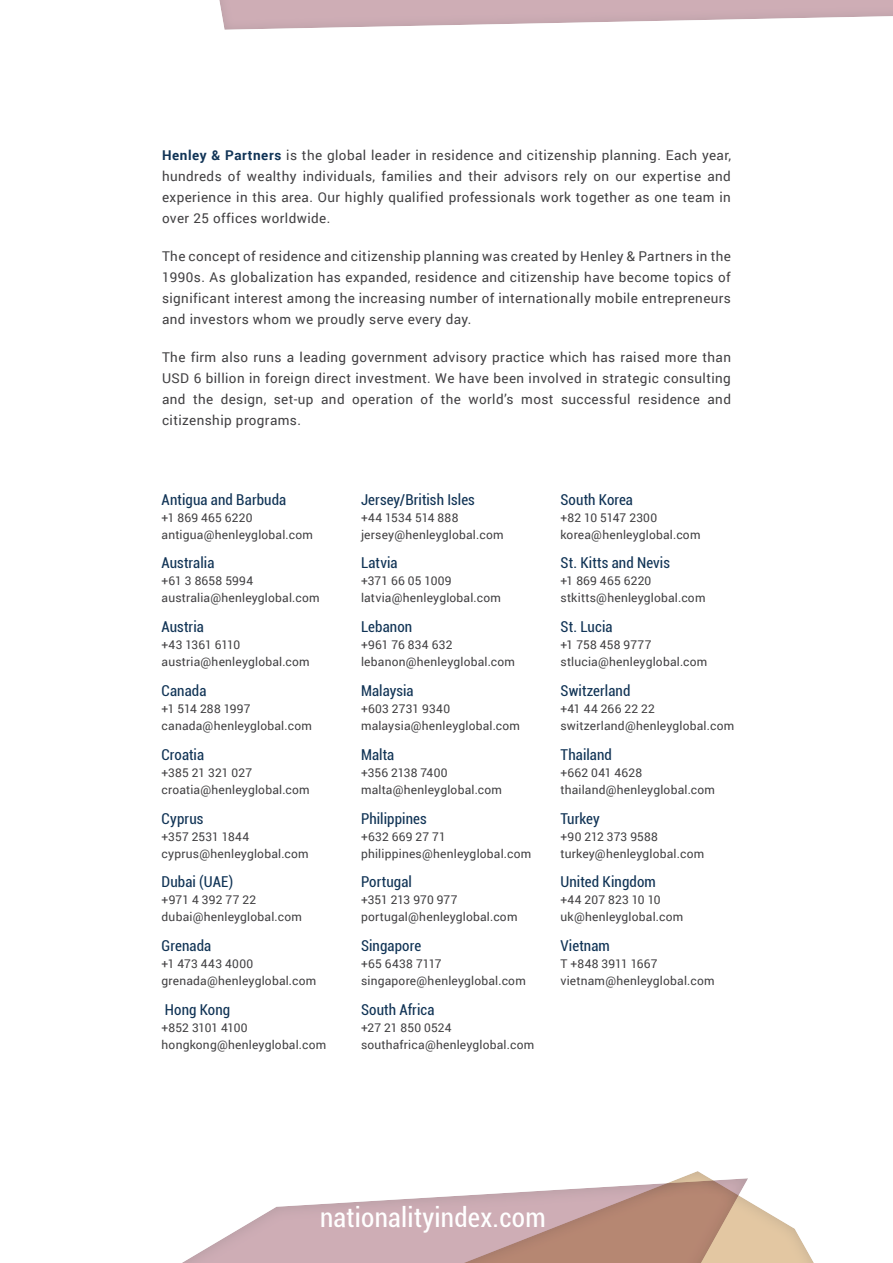
<style>
.page{position:relative;width:893px;height:1263px;background:#fff}
.page>*{position:absolute;margin:0;border:0;box-sizing:border-box;transform-origin:0 0}
.t1{font:condensed 27px "Roboto";letter-spacing:.01em;color:#fff}
.t2{font:condensed 15px "Roboto";letter-spacing:.005em;color:#113456}
.t3{font:13.5px/21px "Roboto";letter-spacing:.03em;color:#414042;text-align:justify}
.t4{font:12px/17px "Roboto";letter-spacing:.015em;color:#414042}
.s1{font-weight:700;color:#113456}
</style>
<div class="page">
<div style="left:0;top:1161px;width:893px;height:102px;background:#000;opacity:.3"></div>
<div style="left:0;top:1169px;width:760px;height:94px;background:#000;opacity:.3"></div>
<div style="left:29px;top:0;width:864px;height:42px;background:#000;opacity:.24"></div>
<p class="t3" style="left:162px;top:144px;width:570px"><span class="s1">Henley &amp; Partners</span> is the global leader in residence and citizenship planning. Each year, hundreds of wealthy individuals, families and their advisors rely on our expertise and experience in this area. Our highly qualified professionals work together as one team in over 25 offices worldwide.</p>
<p class="t3" style="left:162px;top:245px;width:570px">The concept of residence and citizenship planning was created by Henley &amp; Partners in the 1990s. As globalization has expanded, residence and citizenship have become topics of significant interest among the increasing number of internationally mobile entrepreneurs and investors whom we proudly serve every day.</p>
<p class="t3" style="left:162px;top:346px;width:570px">The firm also runs a leading government advisory practice which has raised more than USD 6 billion in foreign direct investment. We have been involved in strategic consulting and the design, set-up and operation of the world’s most successful residence and citizenship programs.</p>
<p class="t2" style="left:162px;top:489px;width:126px">Antigua and Barbuda</p>
<p class="t4" style="left:162px;top:508px;width:153px">+1 869 465 6220 antigua@henleyglobal.com</p>
<p class="t2" style="left:162px;top:553px;width:54px">Australia</p>
<p class="t4" style="left:162px;top:572px;width:160px">+61 3 8658 5994 australia@henleyglobal.com</p>
<p class="t2" style="left:162px;top:616px;width:44px">Austria</p>
<p class="t4" style="left:162px;top:636px;width:150px">+43 1361 6110 austria@henleyglobal.com</p>
<p class="t2" style="left:162px;top:680px;width:46px">Canada</p>
<p class="t4" style="left:162px;top:700px;width:152px">+1 514 288 1997 canada@henleyglobal.com</p>
<p class="t2" style="left:162px;top:744px;width:44px">Croatia</p>
<p class="t4" style="left:162px;top:763px;width:150px">+385 21 321 027 croatia@henleyglobal.com</p>
<p class="t2" style="left:162px;top:808px;width:43px">Cyprus</p>
<p class="t4" style="left:162px;top:827px;width:149px">+357 2531 1844 cyprus@henleyglobal.com</p>
<p class="t2" style="left:162px;top:871px;width:73px">Dubai (UAE)</p>
<p class="t4" style="left:162px;top:891px;width:142px">+971 4 392 77 22 dubai@henleyglobal.com</p>
<p class="t2" style="left:162px;top:935px;width:51px">Grenada</p>
<p class="t4" style="left:162px;top:955px;width:156px">+1 473 443 4000 grenada@henleyglobal.com</p>
<p class="t2" style="left:165px;top:999px;width:67px">Hong Kong</p>
<p class="t4" style="left:162px;top:1019px;width:166px">+852 3101 4100 hongkong@henleyglobal.com</p>
<p class="t2" style="left:361px;top:489px;width:115px">Jersey/British Isles</p>
<p class="t4" style="left:361px;top:508px;width:144px">+44 1534 514 888 jersey@henleyglobal.com</p>
<p class="t2" style="left:361px;top:553px;width:38px">Latvia</p>
<p class="t4" style="left:361px;top:572px;width:141px">+371 66 05 1009 latvia@henleyglobal.com</p>
<p class="t2" style="left:361px;top:616px;width:53px">Lebanon</p>
<p class="t4" style="left:361px;top:636px;width:156px">+961 76 834 632 lebanon@henleyglobal.com</p>
<p class="t2" style="left:361px;top:680px;width:54px">Malaysia</p>
<p class="t4" style="left:361px;top:700px;width:161px">+603 2731 9340 malaysia@henleyglobal.com</p>
<p class="t2" style="left:361px;top:744px;width:35px">Malta</p>
<p class="t4" style="left:361px;top:763px;width:143px">+356 2138 7400 malta@henleyglobal.com</p>
<p class="t2" style="left:361px;top:808px;width:67px">Philippines</p>
<p class="t4" style="left:361px;top:827px;width:172px">+632 669 27 71 philippines@henleyglobal.com</p>
<p class="t2" style="left:361px;top:871px;width:52px">Portugal</p>
<p class="t4" style="left:361px;top:891px;width:158px">+351 213 970 977 portugal@henleyglobal.com</p>
<p class="t2" style="left:361px;top:935px;width:62px">Singapore</p>
<p class="t4" style="left:361px;top:955px;width:166px">+65 6438 7117 singapore@henleyglobal.com</p>
<p class="t2" style="left:361px;top:999px;width:75px">South Africa</p>
<p class="t4" style="left:361px;top:1019px;width:175px">+27 21 850 0524 southafrica@henleyglobal.com</p>
<p class="t2" style="left:560px;top:489px;width:74px">South Korea</p>
<p class="t4" style="left:560px;top:508px;width:142px">+82 10 5147 2300 korea@henleyglobal.com</p>
<p class="t2" style="left:560px;top:553px;width:111px">St. Kitts and Nevis</p>
<p class="t4" style="left:560px;top:572px;width:147px">+1 869 465 6220 stkitts@henleyglobal.com</p>
<p class="t2" style="left:560px;top:616px;width:54px">St. Lucia</p>
<p class="t4" style="left:560px;top:636px;width:148px">+1 758 458 9777 stlucia@henleyglobal.com</p>
<p class="t2" style="left:560px;top:680px;width:72px">Switzerland</p>
<p class="t4" style="left:560px;top:700px;width:175px">+41 44 266 22 22 switzerland@henleyglobal.com</p>
<p class="t2" style="left:560px;top:744px;width:53px">Thailand</p>
<p class="t4" style="left:560px;top:763px;width:156px">+662 041 4628 thailand@henleyglobal.com</p>
<p class="t2" style="left:560px;top:808px;width:41px">Turkey</p>
<p class="t4" style="left:560px;top:827px;width:145px">+90 212 373 9588 turkey@henleyglobal.com</p>
<p class="t2" style="left:560px;top:871px;width:97px">United Kingdom</p>
<p class="t4" style="left:560px;top:891px;width:124px">+44 207 823 10 10 uk@henleyglobal.com</p>
<p class="t2" style="left:560px;top:935px;width:51px">Vietnam</p>
<p class="t4" style="left:560px;top:955px;width:156px">T +848 3911 1667 vietnam@henleyglobal.com</p>
<h1 class="t1" style="left:320px;top:1198px;width:227px">nationalityindex.com</h1>
</div>
